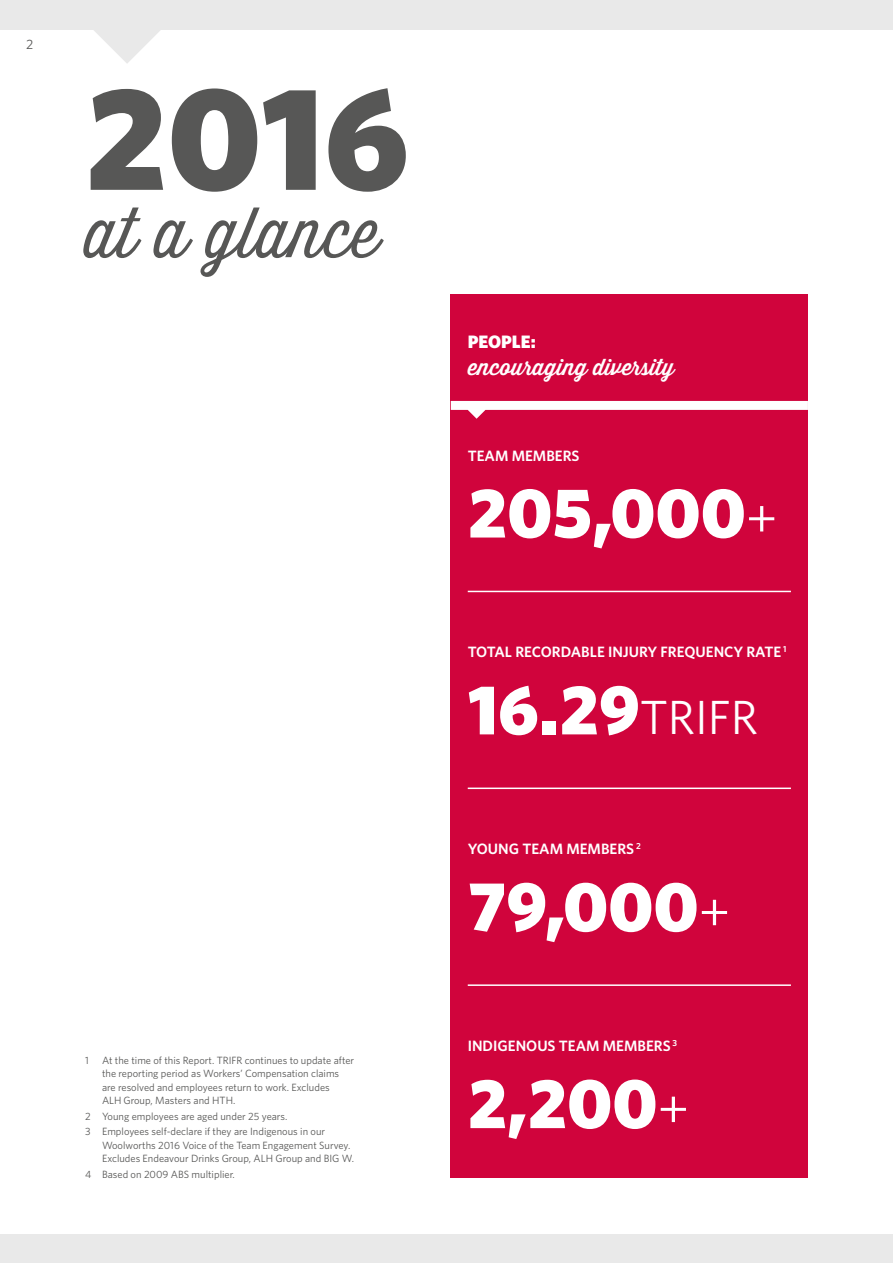
<style>
.page{position:relative;width:893px;height:1263px;background:#e9e9e9}
.page>*{position:absolute;margin:0;border:0;box-sizing:border-box;transform-origin:0 0}
.t1{font:900 147px "Whitney";color:#575756}
.t2{font:900 70.5px "Whitney";color:#fff}
.t3{font:300 69.3px "Thirsty Script";color:#575756}
.t4{font:500 22.5px "Thirsty Script";color:#fff}
.t5{font:900 18px "Whitney";color:#fff}
.t6{font:600 15px "Whitney";color:#fff}
.t7{font:13.5px "Whitney";color:#575756}
.t8{font:10.5px/13.5px "Whitney";color:#575756}
.s1{font-weight:400;font-size:55.5px}
.s2{font-weight:400;font-size:48px}
</style>
<div class="page">
<div style="left:30px;top:30px;width:863px;height:1203px;background:#fff"></div>
<svg style="left:94px;top:30px;width:66px;height:33px"></svg>
<div style="left:0;top:30px;width:51px;height:1203px;background:#fff"></div>
<div style="left:451px;top:295px;width:357px;height:883px;background:#d0043c"></div>
<svg style="left:451px;top:401px;width:357px;height:18px"></svg>
<hr style="left:468px;top:591px;width:323px;height:1px;background:#fff">
<hr style="left:468px;top:787px;width:323px;height:2px;background:#fff">
<hr style="left:468px;top:984px;width:323px;height:2px;background:#fff">
<p class="t7" style="left:26px;top:35px;width:9px">2</p>
<h1 class="t1" style="left:85px;top:40px;width:326px">2016</h1>
<h3 class="t3" style="left:85px;top:183px;width:297px">at a glance</h3>
<p class="t8" style="left:85px;top:1053px;width:5px">1</p>
<p class="t8" style="left:102px;top:1053px;width:254px">At the time of this Report. TRIFR continues to update after the reporting period as Workers’ Compensation claims are resolved and employees return to work. Excludes<br>ALH Group, Masters and HTH.</p>
<p class="t8" style="left:85px;top:1108px;width:242px;line-height:15.6px">2 Young employees are aged under 25 years.<br>3 Employees self-declare if they are Indigenous in our</p>
<p class="t8" style="left:102px;top:1138px;width:254px">Woolworths 2016 Voice of the Team Engagement Survey.<br>Excludes Endeavour Drinks Group, ALH Group and BIG W.</p>
<p class="t8" style="left:85px;top:1167px;width:151px">4 Based on 2009 ABS multiplier.</p>
<h3 class="t5" style="left:468px;top:330px;width:70px">PEOPLE:</h3>
<h3 class="t4" style="left:468px;top:351px;width:208px">encouraging diversity</h3>
<h3 class="t6" style="left:468px;top:445px;width:113px">TEAM MEMBERS</h3>
<h2 class="t2" style="left:468px;top:465px;width:311px">205,000<span class="s1">+</span></h2>
<h3 class="t6" style="left:468px;top:642px;width:320px">TOTAL RECORDABLE INJURY FREQUENCY RATE <sup>1</sup></h3>
<h2 class="t2" style="left:468px;top:662px;width:292px">16.29<span class="s2">TRIFR</span></h2>
<h3 class="t6" style="left:468px;top:839px;width:175px">YOUNG TEAM MEMBERS <sup>2</sup></h3>
<h2 class="t2" style="left:468px;top:859px;width:264px">79,000<span class="s1">+</span></h2>
<h3 class="t6" style="left:468px;top:1036px;width:211px">INDIGENOUS TEAM MEMBERS <sup>3</sup></h3>
<h2 class="t2" style="left:468px;top:1056px;width:223px">2,200<span class="s1">+</span></h2>
</div>
